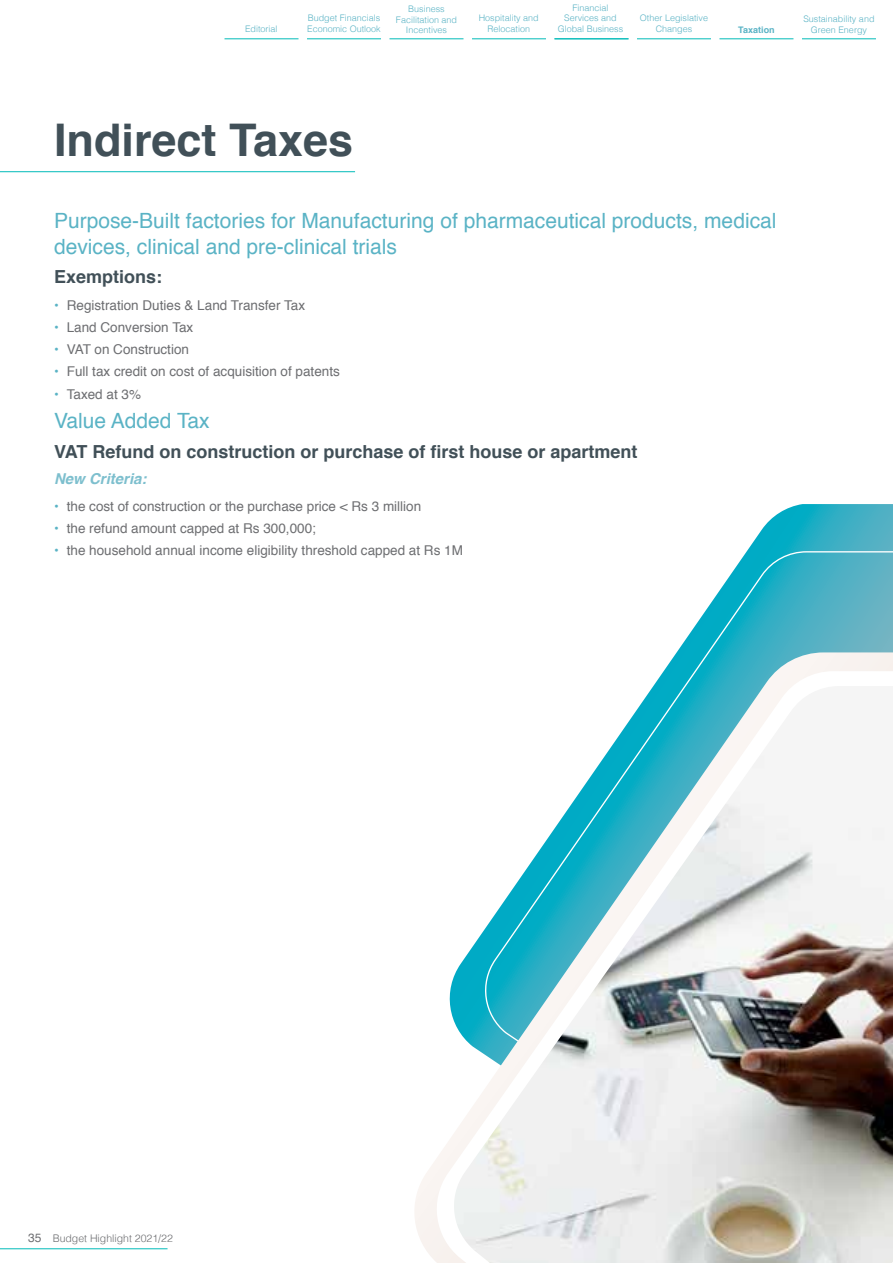
<style>
.page{position:relative;width:893px;height:1263px;background:#fff}
.page>*{position:absolute;margin:0;border:0;box-sizing:border-box;transform-origin:0 0}
.t1{font:700 45px "Helvetica";color:#415058}
.t2{font:21px/25.2px "Helvetica";color:#5ab3c5}
.t3{font:700 18px "Helvetica";color:#415058}
.t4{font:italic 700 15px "Helvetica";color:#7dbfce}
.t5{font:13.5px "Helvetica";color:#6d6e71}
.t6{font:300 10.5px "Helvetica";color:#6d6e71}
.t7{font:300 9px/10.8px "Helvetica";color:#5ab3c5;text-align:center}
.t8{font:700 9px "Helvetica";color:#5ab3c5}
.s1{color:#5ab3c5}
.s2{font-weight:400;font-size:12px}
</style>
<div class="page">
<hr style="left:0;top:1248px;width:168px;height:1px;background:#02bbb9">
<hr style="left:225px;top:39px;width:73px;height:1px;background:#02bbb9">
<hr style="left:307px;top:39px;width:74px;height:1px;background:#02bbb9">
<hr style="left:389px;top:39px;width:74px;height:1px;background:#02bbb9">
<hr style="left:472px;top:39px;width:74px;height:1px;background:#02bbb9">
<hr style="left:554px;top:39px;width:74px;height:1px;background:#02bbb9">
<hr style="left:637px;top:39px;width:74px;height:1px;background:#02bbb9">
<hr style="left:719px;top:39px;width:74px;height:1px;background:#02bbb9">
<hr style="left:802px;top:39px;width:74px;height:1px;background:#02bbb9">
<hr style="left:0;top:171px;width:355px;height:1px;background:#02bbb9">
<svg style="left:747px;top:504px;width:146px;height:46px;background:#47b8cc"></svg>
<svg style="left:677px;top:550px;width:216px;height:102px"></svg>
<svg style="left:415px;top:652px;width:478px;height:601px"></svg>
<svg style="left:429px;top:671px;width:464px;height:592px"></svg>
<img style="left:452px;top:686px;width:441px;height:577px">
<p class="t7" style="left:245px;top:23px;width:34px">Editorial</p>
<p class="t7" style="left:307px;top:12px;width:75px;text-align:left">Budget Financials<br>Economic Outlook</p>
<p class="t7" style="left:396px;top:3px;width:63px">Business<br>Facilitation and<br>Incentives</p>
<p class="t7" style="left:479px;top:12px;width:62px">Hospitality and<br>Relocation</p>
<p class="t7" style="left:558px;top:1px;width:67px">Financial<br>Services and<br>Global Business</p>
<p class="t7" style="left:640px;top:12px;width:70px">Other Legislative<br>Changes</p>
<p class="t7" style="left:803px;top:13px;width:73px">Sustainability and</p>
<p class="t8" style="left:738px;top:23px;width:38px">Taxation</p>
<p class="t7" style="left:811px;top:24px;width:58px">Green Energy</p>
<h1 class="t1" style="left:54px;top:104px;width:301px">Indirect Taxes</h1>
<h2 class="t2" style="left:54px;top:209px;width:724px">Purpose-Built factories for Manufacturing of pharmaceutical products, medical devices, clinical and pre-clinical trials</h2>
<h3 class="t3" style="left:54px;top:262px;width:110px">Exemptions:</h3>
<p class="t5" style="left:54px;top:294px;width:253px"><span class="s1">•</span> Registration Duties &amp; Land Transfer Tax</p>
<p class="t5" style="left:54px;top:317px;width:141px"><span class="s1">•</span> Land Conversion Tax</p>
<p class="t5" style="left:54px;top:339px;width:137px"><span class="s1">•</span> VAT on Construction</p>
<p class="t5" style="left:54px;top:361px;width:287px"><span class="s1">•</span> Full tax credit on cost of acquisition of patents</p>
<p class="t5" style="left:54px;top:383px;width:89px"><span class="s1">•</span> Taxed at 3%</p>
<h2 class="t2" style="left:54px;top:409px;width:157px">Value Added Tax</h2>
<h3 class="t3" style="left:54px;top:437px;width:585px">VAT Refund on construction or purchase of first house or apartment</h3>
<p class="t4" style="left:54px;top:466px;width:94px">New Criteria:</p>
<p class="t5" style="left:54px;top:495px;width:369px"><span class="s1">•</span> the cost of construction or the purchase price &lt; Rs 3 million</p>
<p class="t5" style="left:54px;top:518px;width:263px"><span class="s1">•</span> the refund amount capped at Rs 300,000;</p>
<p class="t5" style="left:54px;top:540px;width:410px"><span class="s1">•</span> the household annual income eligibility threshold capped at Rs 1M</p>
<p class="t6" style="left:28px;top:1229px;width:146px"><span class="s2">35</span> Budget Highlight 2021/22</p>
</div>
